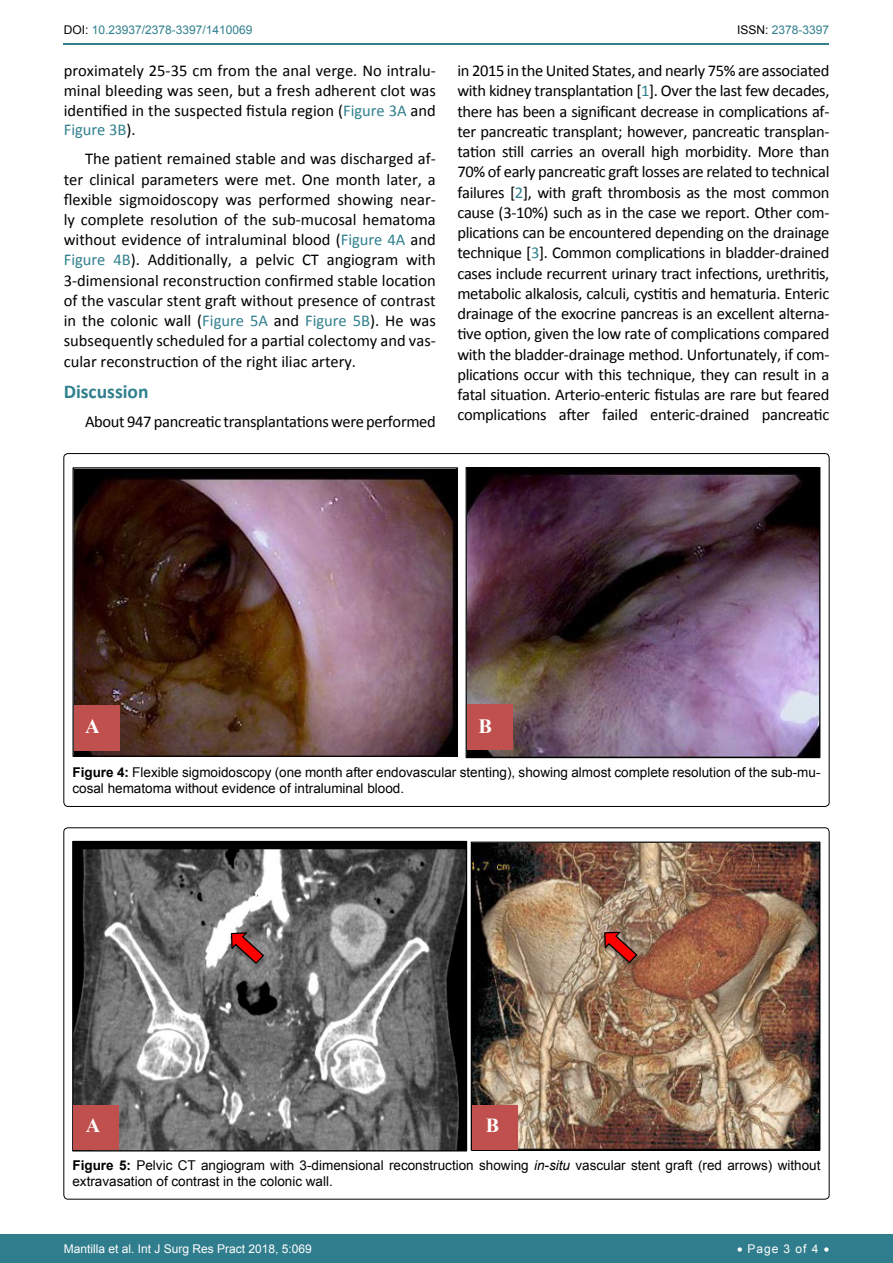
<style>
.page{position:relative;width:893px;height:1263px;background:#fff}
.page>*{position:absolute;margin:0;border:0;box-sizing:border-box;transform-origin:0 0}
.t1{font:700 20.25px "Times New Roman";color:#fff}
.t2{font:700 19.95px "Times New Roman";color:#fff}
.t3{font:700 19.5px "Calibri";color:#30808d}
.t4{font:16.5px/20.2px "Calibri";color:#000;text-align:justify}
.t5{font:16.5px "Calibri";letter-spacing:-.02em;color:#000}
.t6{font:13.5px/16.2px "Arial";color:#000}
.t7{font:12px "Arial";color:#fff}
.t8{font:12px "Arial";color:#30808d}
.s1{color:#000}
.s2{color:#30808d}
.s3{font-weight:700}
.s4{font-style:italic}
</style>
<div class="page">
<div style="left:0;top:1234px;width:893px;height:29px;background:#307d8d"></div>
<hr style="left:64px;top:43px;width:765px;height:2px;background:#30808d">
<img style="left:75px;top:469px;width:381px;height:286px">
<div style="left:73px;top:467px;width:385px;height:290px;border:1px solid #000"></div>
<div style="left:74px;top:705px;width:46px;height:45px;background:#c0504d"></div>
<img style="left:468px;top:469px;width:350px;height:287px">
<div style="left:466px;top:467px;width:354px;height:291px;border:1px solid #000"></div>
<div style="left:467px;top:704px;width:46px;height:46px;background:#c0504d"></div>
<img style="left:74px;top:843px;width:391px;height:306px">
<div style="left:72px;top:841px;width:395px;height:310px;border:1px solid #000"></div>
<div style="left:73px;top:1105px;width:46px;height:45px;background:#c0504d"></div>
<img style="left:225px;top:930px;width:45px;height:43px">
<svg style="left:230px;top:932px;width:35px;height:33px"></svg>
<img style="left:473px;top:843px;width:345px;height:306px">
<div style="left:471px;top:841px;width:349px;height:310px;border:1px solid #000"></div>
<div style="left:472px;top:1105px;width:45px;height:44px;background:#c0504d"></div>
<img style="left:598px;top:929px;width:46px;height:43px">
<svg style="left:603px;top:931px;width:35px;height:33px"></svg>
<p class="t8" style="left:64px;top:22px;width:190px"><span class="s1">DOI:</span> 10.23937/2378-3397/1410069</p>
<p class="t8" style="left:737px;top:22px;width:94px"><span class="s1">ISSN:</span> 2378-3397</p>
<p class="t4" style="left:64px;top:61px;width:374px;line-height:19.8px">proximately 25-35 cm from the anal verge. No intralu&shy;minal bleeding was seen, but a fresh adherent clot was identified in the suspected fistula region (<span class="s2">Figure 3A</span> and <span class="s2">Figure 3B</span>).</p>
<p class="t4" style="left:64px;top:149px;width:374px;text-indent:21px">The patient remained stable and was discharged af&shy;ter clinical parameters were met. One month later, a flexible sigmoidoscopy was performed showing near&shy;ly complete resolution of the sub-mucosal hematoma without evidence of intraluminal blood (<span class="s2">Figure 4A</span> and <span class="s2">Figure 4B</span>). Additionally, a pelvic CT angiogram with 3-dimensional reconstruction confirmed stable location of the vascular stent graft without presence of contrast in the colonic wall (<span class="s2">Figure 5A</span> and <span class="s2">Figure 5B</span>). He was subsequently scheduled for a partial colectomy and vas&shy;cular reconstruction of the right iliac artery.</p>
<p class="t3" style="left:64px;top:379px;width:86px">Discussion</p>
<p class="t5" style="left:85px;top:411px;width:352px">About 947 pancreatic transplantations were performed</p>
<p class="t4" style="left:457px;top:61px;width:374px">in 2015 in the United States, and nearly 75% are associated with kidney transplantation [<span class="s2">1</span>]. Over the last few decades, there has been a significant decrease in complications af&shy;ter pancreatic transplant; however, pancreatic transplan&shy;tation still carries an overall high morbidity. More than 70% of early pancreatic graft losses are related to technical failures [<span class="s2">2</span>], with graft thrombosis as the most common cause (3-10%) such as in the case we report. Other com&shy;plications can be encountered depending on the drainage technique [<span class="s2">3</span>]. Common complications in bladder-drained cases include recurrent urinary tract infections, urethritis, metabolic alkalosis, calculi, cystitis and hematuria. Enteric drainage of the exocrine pancreas is an excellent alterna&shy;tive option, given the low rate of complications compared with the bladder-drainage method. Unfortunately, if com&shy;plications occur with this technique, they can result in a fatal situation. Arterio-enteric fistulas are rare but feared complications after failed enteric-drained pancreatic</p>
<p class="t1" style="left:85px;top:713px;width:16px">A</p>
<p class="t1" style="left:478px;top:713px;width:15px">B</p>
<p class="t6" style="left:72px;top:764px;width:749px"><span class="s3">Figure 4:</span> Flexible sigmoidoscopy (one month after endovascular stenting), showing almost complete resolution of the sub-mu&shy;cosal hematoma without evidence of intraluminal blood.</p>
<p class="t2" style="left:86px;top:1112px;width:16px">A</p>
<p class="t2" style="left:486px;top:1112px;width:15px">B</p>
<p class="t6" style="left:72px;top:1157px;width:749px"><span class="s3">Figure 5:</span> Pelvic CT angiogram with 3-dimensional reconstruction showing <span class="s4">in-situ</span> vascular stent graft (red arrows) without extravasation of contrast in the colonic wall.</p>
<p class="t7" style="left:64px;top:1241px;width:250px">Mantilla et al. Int J Surg Res Pract 2018, 5:069</p>
<p class="t7" style="left:737px;top:1241px;width:94px">• Page 3 of 4 •</p>
</div>
